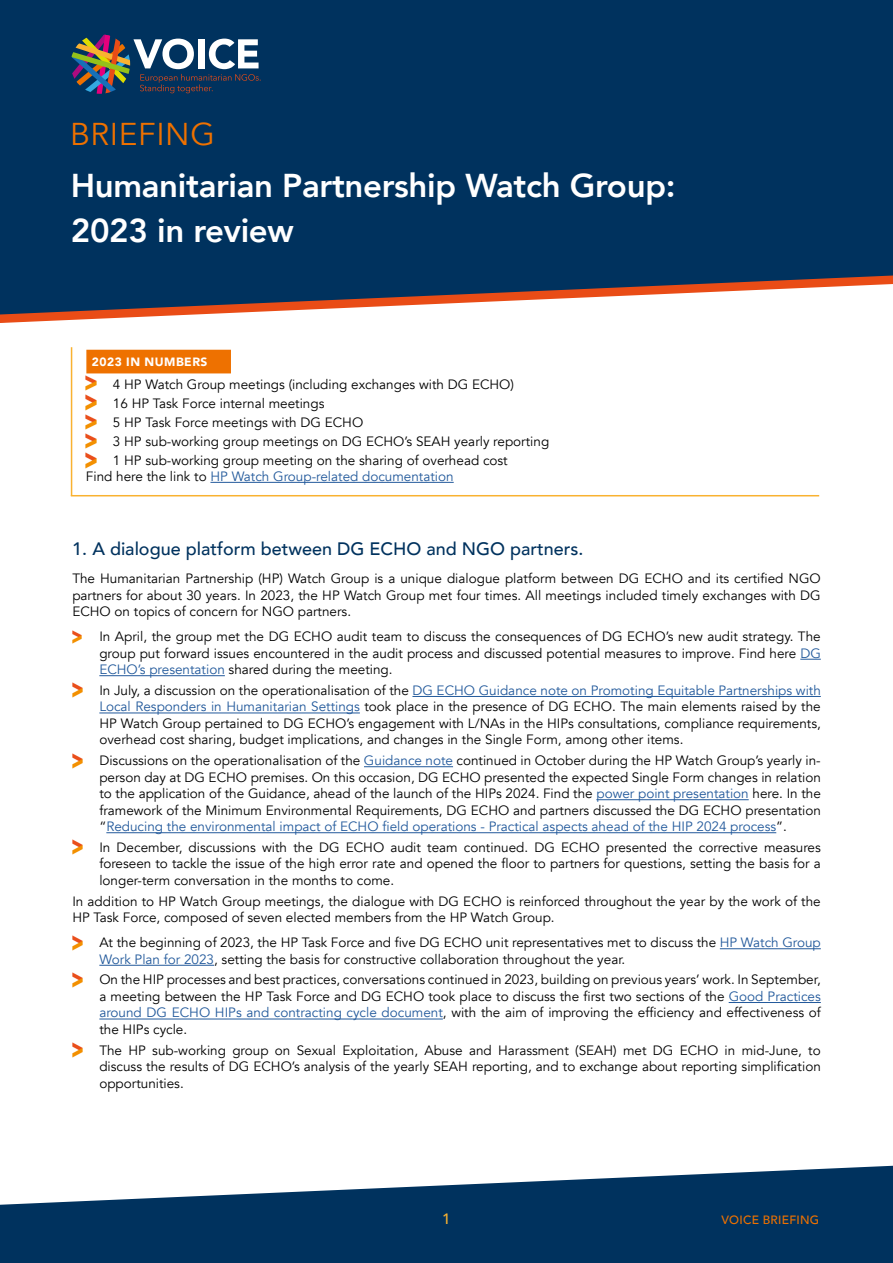
<style>
.page{position:relative;width:893px;height:1263px;background:#fff}
.page>*{position:absolute;margin:0;border:0;box-sizing:border-box;transform-origin:0 0}
.t1{font:800 33px/45px "Avenir";letter-spacing:-.01em;color:#fff}
.t2{font:31.5px "Avenir";letter-spacing:.02em;color:#ee7100}
.t3{font:500 18px "Avenir";color:#00325e}
.t4{font:500 15px "Avenir";color:#f9b231}
.t5{font:13.5px/16.5px "Avenir";color:#000;text-align:justify}
.t6{font:500 12px "Avenir";letter-spacing:.02em;color:#ee7100}
.t7{font:900 12px "Avenir";letter-spacing:.04em;color:#fff}
.s1{color:#22599b}
</style>
<div class="page">
<svg style="left:0;top:1165px;width:893px;height:98px;fill:#00325e"></svg>
<div style="left:0;top:0;width:893px;height:275px;background:#00325e"></div>
<svg style="left:71px;top:34px;width:190px;height:60px;background:#4a5f73"></svg>
<svg style="left:0;top:275px;width:893px;height:48px"></svg>
<svg style="left:800px;top:659px;width:21px;height:1px"></svg>
<hr style="left:99px;top:675px;width:126px;height:1px;background:#22599b">
<hr style="left:412px;top:696px;width:409px;height:1px;background:#22599b">
<hr style="left:99px;top:713px;width:261px;height:1px;background:#22599b">
<hr style="left:364px;top:766px;width:89px;height:1px;background:#22599b">
<hr style="left:596px;top:799px;width:153px;height:1px;background:#22599b">
<hr style="left:106px;top:832px;width:670px;height:1px;background:#22599b">
<hr style="left:720px;top:948px;width:101px;height:1px;background:#22599b">
<hr style="left:99px;top:965px;width:115px;height:1px;background:#22599b">
<hr style="left:729px;top:1002px;width:92px;height:1px;background:#22599b">
<hr style="left:99px;top:1019px;width:344px;height:1px;background:#22599b">
<hr style="left:71px;top:347px;width:1px;height:149px;background:#f9b231">
<hr style="left:71px;top:495px;width:748px;height:1px;background:#f9b231">
<div style="left:86px;top:350px;width:145px;height:23px;background:#ee7100"></div>
<hr style="left:210px;top:482px;width:244px;height:1px;background:#22599b">
<svg style="left:72px;top:630px;width:9px;height:13px"></svg>
<img style="left:72px;top:683px;width:11px;height:15px">
<img style="left:72px;top:753px;width:11px;height:15px">
<img style="left:72px;top:839px;width:11px;height:16px">
<img style="left:72px;top:935px;width:11px;height:16px">
<img style="left:72px;top:972px;width:11px;height:15px">
<img style="left:72px;top:1042px;width:11px;height:15px">
<img style="left:86px;top:376px;width:11px;height:15px">
<img style="left:86px;top:395px;width:11px;height:15px">
<img style="left:86px;top:414px;width:11px;height:15px">
<img style="left:86px;top:434px;width:11px;height:15px">
<img style="left:86px;top:453px;width:11px;height:15px">
<h2 class="t2" style="left:70px;top:115px;width:146px">BRIEFING</h2>
<h1 class="t1" style="left:71px;top:161px;width:606px">Humanitarian Partnership Watch Group:<br>2023 in review</h1>
<p class="t7" style="left:92px;top:352px;width:117px">2023 IN NUMBERS</p>
<p class="t5" style="left:86px;top:376px;width:430px">• 4 HP Watch Group meetings (including exchanges with DG ECHO)</p>
<p class="t5" style="left:86px;top:395px;width:240px">• 16 HP Task Force internal meetings</p>
<p class="t5" style="left:86px;top:414px;width:279px">• 5 HP Task Force meetings with DG ECHO</p>
<p class="t5" style="left:86px;top:433px;width:465px">• 3 HP sub-working group meetings on DG ECHO’s SEAH yearly reporting</p>
<p class="t5" style="left:86px;top:452px;width:423px;line-height:16px">• 1 HP sub-working group meeting on the sharing of overhead cost<br>Find here the link to <span class="s1">HP Watch Group-related documentation</span></p>
<h3 class="t3" style="left:72px;top:533px;width:513px">1. A dialogue platform between DG ECHO and NGO partners.</h3>
<p class="t5" style="left:72px;top:570px;width:750px">The Humanitarian Partnership (HP) Watch Group is a unique dialogue platform between DG ECHO and its certified NGO partners for about 30 years. In 2023, the HP Watch Group met four times. All meetings included timely exchanges with DG ECHO on topics of concern for NGO partners.</p>
<p class="t5" style="left:99px;top:628px;width:723px;text-indent:-27px">• In April, the group met the DG ECHO audit team to discuss the consequences of DG ECHO’s new audit strategy. The group put forward issues encountered in the audit process and discussed potential measures to improve. Find here <span class="s1">DG ECHO’s presentation</span> shared during the meeting.</p>
<p class="t5" style="left:99px;top:682px;width:723px;text-indent:-27px">• In July, a discussion on the operationalisation of the <span class="s1">DG ECHO Guidance note on Promoting Equitable Partnerships with Local Responders in Humanitarian Settings</span> took place in the presence of DG ECHO. The main elements raised by the HP Watch Group pertained to DG ECHO’s engagement with L/NAs in the HIPs consultations, compliance requirements, overhead cost sharing, budget implications, and changes in the Single Form, among other items.</p>
<p class="t5" style="left:99px;top:752px;width:723px;text-indent:-27px">• Discussions on the operationalisation of the <span class="s1">Guidance note</span> continued in October during the HP Watch Group’s yearly in&shy;person day at DG ECHO premises. On this occasion, DG ECHO presented the expected Single Form changes in relation to the application of the Guidance, ahead of the launch of the HIPs 2024. Find the <span class="s1">power point presentation</span> here. In the framework of the Minimum Environmental Requirements, DG ECHO and partners discussed the DG ECHO presentation “<span class="s1">Reducing the environmental impact of ECHO field operations - Practical aspects ahead of the HIP 2024 process</span>”.</p>
<p class="t5" style="left:99px;top:839px;width:723px;text-indent:-27px">• In December, discussions with the DG ECHO audit team continued. DG ECHO presented the corrective measures foreseen to tackle the issue of the high error rate and opened the floor to partners for questions, setting the basis for a longer-term conversation in the months to come.</p>
<p class="t5" style="left:72px;top:893px;width:750px">In addition to HP Watch Group meetings, the dialogue with DG ECHO is reinforced throughout the year by the work of the<br>HP Task Force, composed of seven elected members from the HP Watch Group.</p>
<p class="t5" style="left:99px;top:934px;width:723px;text-indent:-27px">• At the beginning of 2023, the HP Task Force and five DG ECHO unit representatives met to discuss the <span class="s1">HP Watch Group<br>Work Plan for 2023</span>, setting the basis for constructive collaboration throughout the year.</p>
<p class="t5" style="left:99px;top:971px;width:723px;text-indent:-27px">• On the HIP processes and best practices, conversations continued in 2023, building on previous years’ work. In September, a meeting between the HP Task Force and DG ECHO took place to discuss the first two sections of the <span class="s1">Good Practices around DG ECHO HIPs and contracting cycle document</span>, with the aim of improving the efficiency and effectiveness of the HIPs cycle.</p>
<p class="t5" style="left:99px;top:1042px;width:723px;text-indent:-27px">• The HP sub-working group on Sexual Exploitation, Abuse and Harassment (SEAH) met DG ECHO in mid-June, to discuss the results of DG ECHO’s analysis of the yearly SEAH reporting, and to exchange about reporting simplification opportunities.</p>
<p class="t4" style="left:442px;top:1206px;width:10px">1</p>
<p class="t6" style="left:721px;top:1210px;width:99px">VOICE BRIEFING</p>
</div>
